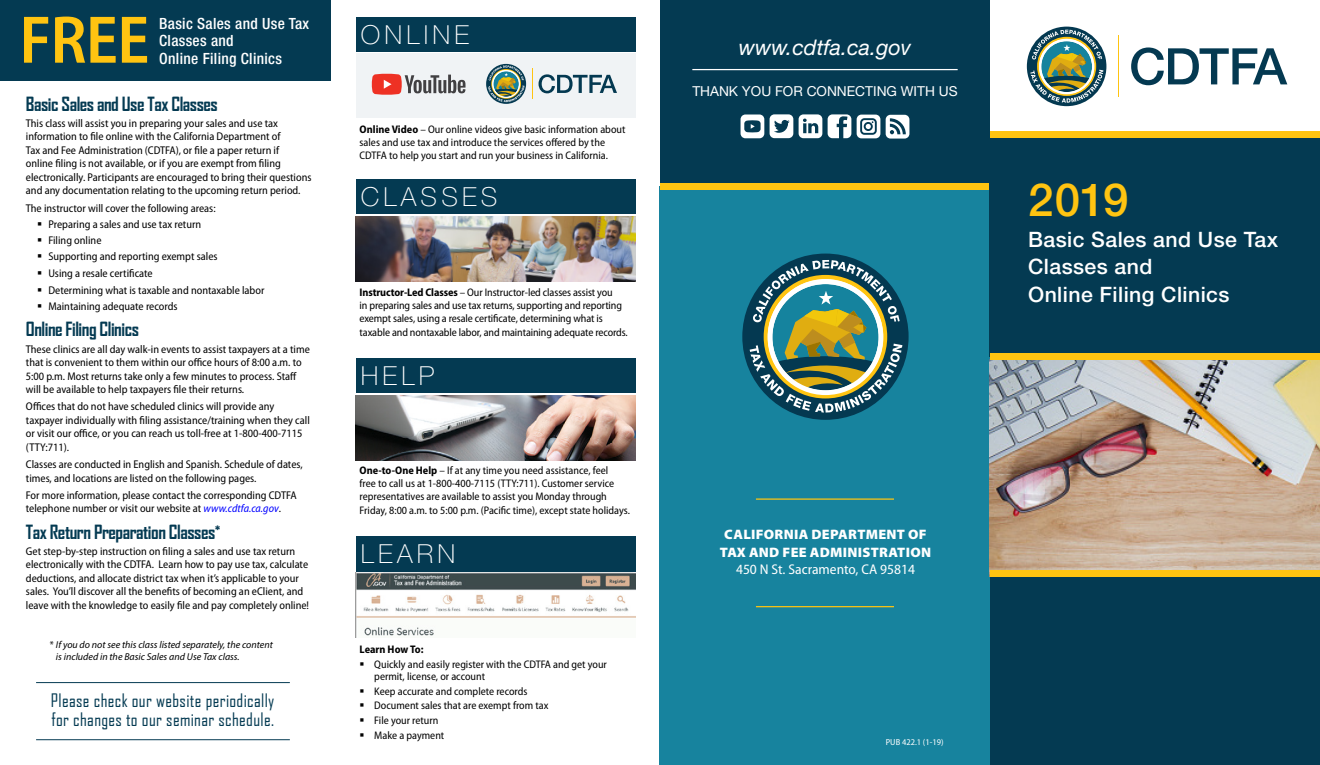
<style>
.page{position:relative;width:1320px;height:765px;background:#fff}
.page>*{position:absolute;margin:0;border:0;box-sizing:border-box;transform-origin:0 0}
.t1{font:600 semi-condensed 67.88px "Myriad Pro";color:#ffc411}
.t2{font:500 45.75px "Helvetica Neue LT Std";color:#ffc411}
.t3{font:100 26.25px "Helvetica Neue LT Std";letter-spacing:.16em;color:#fff}
.t4{font:italic 21.62px "Helvetica Neue LT Std";color:#fff}
.t5{font:500 21.25px/27.5px "Helvetica Neue LT Std";letter-spacing:.02em;color:#fff}
.t6{font:700 18.75px "Agency FB";letter-spacing:-.025em;color:#043a52}
.t7{font:17.88px/19px "Agency FB";letter-spacing:.02em;color:#043a52}
.t8{font:500 condensed 15.5px/17.5px "Helvetica Neue LT Std";letter-spacing:.02em;color:#fff}
.t9{font:semi-condensed 14.12px "Myriad Pro";color:#fff;scale:1.04 1}
.t10{font:900 13.75px/17.5px "Myriad Pro";letter-spacing:.02em;color:#fff;text-align:center;scale:1.04 1}
.t11{font:13.75px "Helvetica Neue LT Std";color:#fff}
.t12{font:semi-condensed 11.25px/13.5px "Myriad Pro";color:#000}
.t13{font:semi-condensed 11px/13.2px "Myriad Pro";color:#000}
.t14{font:italic 10px/12px "Myriad Pro";color:#000}
.t15{font:semi-condensed 8.75px "Myriad Pro";color:#fff;scale:1.04 1}
.s1{font-style:italic;color:#00f}
.s2{font-style:normal;font-stretch:semi-condensed}
.s3{font-weight:700}
</style>
<div class="page">
<div style="left:660px;top:0;width:330px;height:186px;background:#043a52"></div>
<div style="left:660px;top:186px;width:330px;height:579px;background:#17839e"></div>
<hr style="left:756px;top:498px;width:138px;height:2px;background:#ffc411">
<hr style="left:756px;top:606px;width:138px;height:1px;background:#ffc411">
<div style="left:742px;top:254px;width:167px;height:166px;background:#043951;border-radius:50%"></div>
<svg style="left:750px;top:260px;width:152px;height:153px"></svg>
<div style="left:660px;top:183px;width:330px;height:7px;background:#ffc411"></div>
<svg style="left:886px;top:115px;width:23px;height:24px"></svg>
<svg style="left:857px;top:115px;width:23px;height:23px"></svg>
<svg style="left:828px;top:114px;width:23px;height:24px"></svg>
<svg style="left:799px;top:114px;width:23px;height:24px"></svg>
<svg style="left:770px;top:114px;width:23px;height:24px"></svg>
<svg style="left:741px;top:115px;width:23px;height:23px"></svg>
<hr style="left:692px;top:69px;width:266px;height:1px;background:#fff">
<img style="left:356px;top:573px;width:279px;height:64px">
<div style="left:356px;top:536px;width:279px;height:35px;background:#043a52"></div>
<img style="left:356px;top:216px;width:279px;height:65px">
<div style="left:356px;top:53px;width:279px;height:65px;background:#f0f3f5"></div>
<div style="left:356px;top:179px;width:279px;height:35px;background:#043a52"></div>
<img style="left:356px;top:395px;width:279px;height:65px">
<div style="left:356px;top:358px;width:279px;height:35px;background:#043a52"></div>
<div style="left:356px;top:17px;width:279px;height:35px;background:#043a52"></div>
<hr style="left:532px;top:69px;width:1px;height:30px;background:#ffc411">
<svg style="left:486px;top:64px;width:40px;height:40px"></svg>
<svg style="left:488px;top:65px;width:37px;height:37px"></svg>
<svg style="left:539px;top:74px;width:78px;height:19px"></svg>
<svg style="left:372px;top:74px;width:93px;height:21px"></svg>
<div style="left:990px;top:131px;width:330px;height:226px;background:#043a52"></div>
<div style="left:990px;top:567px;width:330px;height:198px;background:#043a52"></div>
<hr style="left:1118px;top:36px;width:1px;height:61px;background:#ffc411">
<div style="left:1027px;top:27px;width:79px;height:79px;background:#043951;border-radius:50%"></div>
<svg style="left:1030px;top:30px;width:73px;height:73px"></svg>
<svg style="left:1131px;top:47px;width:156px;height:38px"></svg>
<img style="left:990px;top:360px;width:330px;height:210px">
<div style="left:990px;top:131px;width:330px;height:7px;background:#ffc411"></div>
<div style="left:990px;top:353px;width:330px;height:7px;background:#ffc411"></div>
<div style="left:990px;top:570px;width:330px;height:7px;background:#ffc411"></div>
<div style="left:0;top:0;width:330px;height:80px;background:#043a52"></div>
<hr style="left:36px;top:682px;width:254px;height:1px;background:#043a52">
<hr style="left:36px;top:739px;width:254px;height:1px;background:#043a52">
<p class="t1" style="left:19px;top:3px;width:131px">FREE</p>
<h2 class="t6" style="left:26px;top:92px;width:193px">Basic Sales and Use Tax Classes</h2>
<p class="t12" style="left:26px;top:117px;width:287px">This class will assist you in preparing your sales and use tax information to file online with the California Department of<br>Tax and Fee Administration (CDTFA), or file a paper return if<br>online filing is not available, or if you are exempt from filing electronically. Participants are encouraged to bring their questions and any documentation relating to the upcoming return period.</p>
<p class="t12" style="left:48px;top:200px;width:218px;line-height:16.4px;text-indent:-23px">The instructor will cover the following areas:<br>Preparing a sales and use tax return<br>Filing online<br>Supporting and reporting exempt sales<br>Using a resale certificate<br>Determining what is taxable and nontaxable labor Maintaining adequate records</p>
<h2 class="t6" style="left:26px;top:318px;width:115px">Online Filing Clinics</h2>
<p class="t12" style="left:26px;top:342px;width:285px">These clinics are all day walk-in events to assist taxpayers at a time that is convenient to them within our office hours of 8:00 a.m. to 5:00 p.m. Most returns take only a few minutes to process. Staff will be available to help taxpayers file their returns.</p>
<p class="t12" style="left:26px;top:400px;width:285px">Offices that do not have scheduled clinics will provide any taxpayer individually with filing assistance/training when they call or visit our office, or you can reach us toll-free at 1-800-400-7115 (TTY:711).</p>
<p class="t12" style="left:26px;top:458px;width:278px">Classes are conducted in English and Spanish. Schedule of dates, times, and locations are listed on the following pages.</p>
<p class="t12" style="left:26px;top:489px;width:272px">For more information, please contact the corresponding CDTFA telephone number or visit our website at <span class="s1">www.cdtfa.ca.gov</span>.</p>
<h2 class="t6" style="left:26px;top:520px;width:196px">Tax Return Preparation Classes<sup>*</sup></h2>
<p class="t12" style="left:26px;top:545px;width:285px">Get step-by-step instruction on filing a sales and use tax return electronically with the CDTFA. Learn how to pay use tax, calculate deductions, and allocate district tax when it’s applicable to your sales. You’ll discover all the benefits of becoming an eClient, and leave with the knowledge to easily file and pay completely online!</p>
<p class="t8" style="left:159px;top:14px;width:151px">Basic Sales and Use Tax<br>Classes and<br>Online Filing Clinics</p>
<p class="t14" style="left:56px;top:638px;width:218px;text-indent:-6px"><span class="s2">*</span> If you do not see this class listed separately, the content is included in the Basic Sales and Use Tax class.</p>
<p class="t7" style="left:51px;top:690px;width:225px">Please check our website periodically for changes to our seminar schedule.</p>
<h2 class="t3" style="left:361px;top:20px;width:110px">ONLINE</h2>
<p class="t13" style="left:360px;top:123px;width:267px"><span class="s3">Online Video</span> – Our online videos give basic information about sales and use tax and introduce the services offered by the<br>CDTFA to help you start and run your business in California.</p>
<h2 class="t3" style="left:361px;top:182px;width:138px">CLASSES</h2>
<p class="t13" style="left:360px;top:286px;width:270px"><span class="s3">Instructor-Led Classes</span> – Our Instructor-led classes assist you<br>in preparing sales and use tax returns, supporting and reporting exempt sales, using a resale certificate, determining what is taxable and nontaxable labor, and maintaining adequate records.</p>
<h2 class="t3" style="left:361px;top:361px;width:75px">HELP</h2>
<p class="t13" style="left:360px;top:464px;width:272px"><span class="s3">One-to-One Help</span> – If at any time you need assistance, feel<br>free to call us at 1-800-400-7115 (TTY:711). Customer service representatives are available to assist you Monday through Friday, 8:00 a.m. to 5:00 p.m. (Pacific time), except state holidays.</p>
<h2 class="t3" style="left:361px;top:538px;width:96px">LEARN</h2>
<p class="t13" style="left:374px;top:642px;width:234px;line-height:14.8px;text-indent:-15px"><span class="s3">Learn How To:<br></span>Quickly and easily register with the CDTFA and get your</p>
<p class="t13" style="left:374px;top:669px;width:176px;line-height:14.8px">permit, license, or account<br>Keep accurate and complete records<br>Document sales that are exempt from tax<br>File your return<br>Make a payment</p>
<p class="t4" style="left:739px;top:34px;width:174px">www.cdtfa.ca.gov</p>
<p class="t11" style="left:692px;top:83px;width:267px">THANK YOU FOR CONNECTING WITH US</p>
<p class="t10" style="left:720px;top:526px;width:205px">CALIFORNIA DEPARTMENT OF<br>TAX AND FEE ADMINISTRATION</p>
<p class="t9" style="left:736px;top:562px;width:174px">450 N St. Sacramento, CA 95814</p>
<p class="t15" style="left:886px;top:737px;width:57px">PUB 422.1 (1-19)</p>
<h1 class="t2" style="left:1028px;top:173px;width:102px">2019</h1>
<h1 class="t5" style="left:1028px;top:225px;width:252px">Basic Sales and Use Tax<br>Classes and<br>Online Filing Clinics</h1>
</div>
